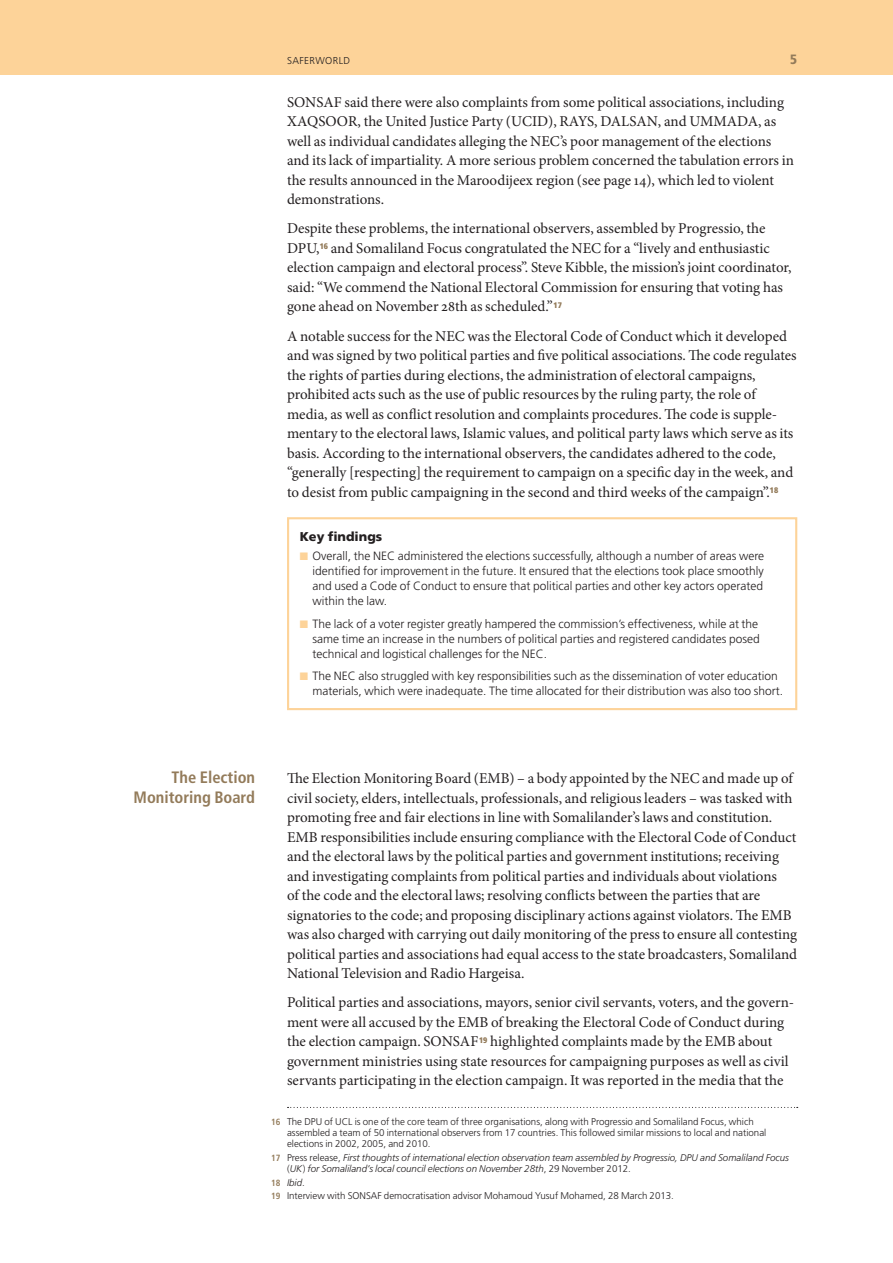
<style>
.page{position:relative;width:893px;height:1263px;background:#fff}
.page>*{position:absolute;margin:0;border:0;box-sizing:border-box;transform-origin:0 0}
.t1{font:700 condensed 16.5px/19.5px "Frutiger LT Std";color:#937b5a;text-align:right}
.Normal___H3_gap{font:15px/19.5px "Minion Pro";color:#231f20}
.t2{font:900 condensed 13.5px "Frutiger LT Std";color:#937b5a}
.H4_in_box{font:900 12.75px "Frutiger LT Std";color:#231f20}
.box_bullet{font:300 12px/15px "Frutiger LT Std";color:#231f20}
.t3{font:300 10.05px "Frutiger LT Std";letter-spacing:.035em;color:#231f20}
.footnote_text{font:300 9.75px/11.2px "Frutiger LT Std";color:#231f20}
.footnote_text-2{font:italic 300 9.75px/11.2px "Frutiger LT Std";color:#231f20}
.s1{color:#fdd399}
.s2{font-weight:700;font-stretch:condensed;font-size:9px;color:#937b5a}
.s3{font-weight:700;font-style:normal;font-stretch:condensed;font-size:9px;color:#937b5a}
.s4{font-style:normal}
</style>
<div class="page">
<div style="left:0;top:0;width:893px;height:74px;background:#fdd399"></div>
<svg style="left:288px;top:1107px;width:510px;height:1px"></svg>
<div style="left:287px;top:517px;width:510px;height:193px;border:2px solid #fdd399"></div>
<p class="t3" style="left:287px;top:55px;width:65px">SAFERWORLD</p>
<p class="t2" style="left:790px;top:52px;width:9px">5</p>
<p class="Normal___H3_gap" style="left:287px;top:92px;width:508px">SONSAF said there were also complaints from some political associations, including XAQSOOR, the United Justice Party (UCID), RAYS, DALSAN, and UMMADA, as well as individual candidates alleging the NEC’s poor management of the elections and its lack of impartiality. A more serious problem concerned the tabulation errors in the results announced in the Maroodijeex region (see page 14), which led to violent demonstrations.</p>
<p class="Normal___H3_gap" style="left:287px;top:219px;width:506px">Despite these problems, the international observers, assembled by Progressio, the DPU,<sup>16</sup> and Somaliland Focus congratulated the NEC for a “lively and enthusiastic election campaign and electoral process”. Steve Kibble, the mission’s joint coordinator, said: “We commend the National Electoral Commission for ensuring that voting has gone ahead on November 28th as scheduled.”<sup>17</sup></p>
<p class="Normal___H3_gap" style="left:287px;top:326px;width:511px">A notable success for the NEC was the Electoral Code of Conduct which it developed and was signed by two political parties and five political associations. The code regulates the rights of parties during elections, the administration of electoral campaigns, prohibited acts such as the use of public resources by the ruling party, the role of media, as well as conflict resolution and complaints procedures. The code is supple&shy;mentary to the electoral laws, Islamic values, and political party laws which serve as its basis. According to the international observers, the candidates adhered to the code, “generally [respecting] the requirement to campaign on a specific day in the week, and to desist from public campaigning in the second and third weeks of the campaign”.<sup>18</sup></p>
<p class="H4_in_box" style="left:300px;top:528px;width:84px">Key findings</p>
<p class="box_bullet" style="left:313px;top:549px;width:453px;text-align:justify;text-indent:-13px"><span class="s1">■</span> Overall, the NEC administered the elections successfully, although a number of areas were identified for improvement in the future. It ensured that the elections took place smoothly and used a Code of Conduct to ensure that political parties and other key actors operated within the law.</p>
<p class="box_bullet" style="left:313px;top:616px;width:449px;text-indent:-13px"><span class="s1">■</span> The lack of a voter register greatly hampered the commission’s effectiveness, while at the same time an increase in the numbers of political parties and registered candidates posed technical and logistical challenges for the NEC.</p>
<p class="box_bullet" style="left:313px;top:669px;width:472px;text-indent:-13px"><span class="s1">■</span> The NEC also struggled with key responsibilities such as the dissemination of voter education materials, which were inadequate. The time allocated for their distribution was also too short.</p>
<h3 class="t1" style="left:134px;top:768px;width:123px">The Election<br>Monitoring Board</h3>
<p class="Normal___H3_gap" style="left:287px;top:769px;width:512px">The Election Monitoring Board (EMB) – a body appointed by the NEC and made up of civil society, elders, intellectuals, professionals, and religious leaders – was tasked with promoting free and fair elections in line with Somalilander’s laws and constitution.<br>EMB responsibilities include ensuring compliance with the Electoral Code of Conduct and the electoral laws by the political parties and government institutions; receiving and investigating complaints from political parties and individuals about violations<br>of the code and the electoral laws; resolving conflicts between the parties that are signatories to the code; and proposing disciplinary actions against violators. The EMB was also charged with carrying out daily monitoring of the press to ensure all contesting political parties and associations had equal access to the state broadcasters, Somaliland National Television and Radio Hargeisa.</p>
<p class="Normal___H3_gap" style="left:287px;top:993px;width:509px">Political parties and associations, mayors, senior civil servants, voters, and the govern&shy;ment were all accused by the EMB of breaking the Electoral Code of Conduct during the election campaign. SONSAF<sup>19</sup> highlighted complaints made by the EMB about government ministries using state resources for campaigning purposes as well as civil servants participating in the election campaign. It was reported in the media that the</p>
<p class="footnote_text" style="left:287px;top:1116px;width:481px;text-indent:-16px"><span class="s2">16</span> The DPU of UCL is one of the core team of three organisations, along with Progressio and Somaliland Focus, which assembled a team of 50 international observers from 17 countries. This followed similar missions to local and national elections in 2002, 2005, and 2010.</p>
<p class="footnote_text-2" style="left:287px;top:1152px;width:503px;text-indent:-16px"><span class="s3">17</span> <span class="s4">Press release,</span> First thoughts of international election observation team assembled by Progressio, DPU and Somaliland Focus <span class="s4">(</span>UK<span class="s4">)</span> for Somaliland’s local council elections on November 28th<span class="s4">, 29 November 2012.</span></p>
<p class="footnote_text-2" style="left:271px;top:1177px;width:35px"><span class="s3">18</span> Ibid<span class="s4">.</span></p>
<p class="footnote_text" style="left:271px;top:1190px;width:404px"><span class="s2">19</span> Interview with SONSAF democratisation advisor Mohamoud Yusuf Mohamed, 28 March 2013.</p>
</div>
